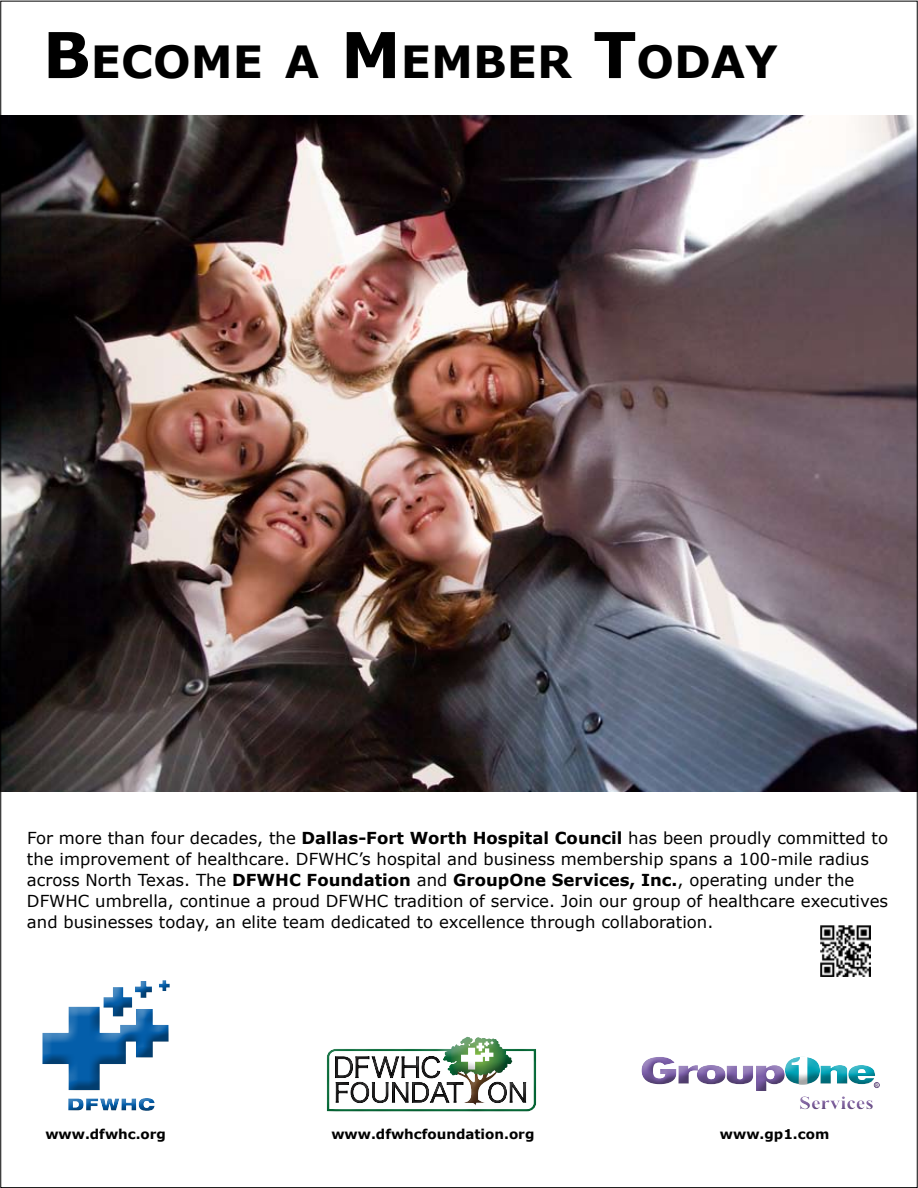
<style>
.page{position:relative;width:918px;height:1188px;background:#fff}
.page>*{position:absolute;margin:0;border:0;box-sizing:border-box;transform-origin:0 0}
.t1{font:700 44.25px "Verdana";color:#000}
.t2{font:800 condensed 40.05px "Tw Cen";letter-spacing:-.065em;color:#7b5ea8;scale:1.83 1}
.t3{font:700 18.75px "Times New Roman";color:#7c5d9c;scale:1.13 1}
.t4{font:16.5px/21px "Verdana";color:#000}
.t5{font:700 13.5px "Verdana";color:#000}
.t6{font:4.8px "Verdana";color:#7c5d9c;scale:.96 1}
.s1{font-size:63.3px}
.s2{font-weight:700}
.s3{color:#00a4b8}
</style>
<div class="page">
<div style="left:42px;top:980px;width:129px;height:132px;background:#000;opacity:.35"></div>
<div style="left:637px;top:1061px;width:254px;height:54px;background:#000;opacity:.35"></div>
<img style="left:2px;top:116px;width:914px;height:675px">
<div style="left:326px;top:1037px;width:210px;height:75px;background:#000;opacity:.35"></div>
<img style="left:820px;top:926px;width:51px;height:50px">
<h1 class="t1" style="left:43px;top:34px;width:737px"><span class="s1">B</span>ECOME A <span class="s1">M</span> EMBER <span class="s1">T</span>ODAY</h1>
<p class="t4" style="left:27px;top:827px;width:863px">For more than four decades, the <span class="s2">Dallas-Fort Worth Hospital Council</span> has been proudly committed to the improvement of healthcare. DFWHC’s hospital and business membership spans a 100-mile radius across North Texas. The <span class="s2">DFWHC Foundation</span> and <span class="s2">GroupOne Services, Inc.</span>, operating under the DFWHC umbrella, continue a proud DFWHC tradition of service. Join our group of healthcare executives and businesses today, an elite team dedicated to excellence through collaboration.</p>
<p class="t5" style="left:45px;top:1125px;width:122px">www.dfwhc.org</p>
<h2 class="t2" style="left:639px;top:1047px;width:132px">Group<span class="s3">One</span></h2>
<p class="t3" style="left:799px;top:1090px;width:67px">Services</p>
<p class="t6" style="left:875px;top:1082px;width:5px">R</p>
<p class="t5" style="left:331px;top:1125px;width:205px">www.dfwhcfoundation.org</p>
<p class="t5" style="left:720px;top:1125px;width:111px">www.gp1.com</p>
</div>
